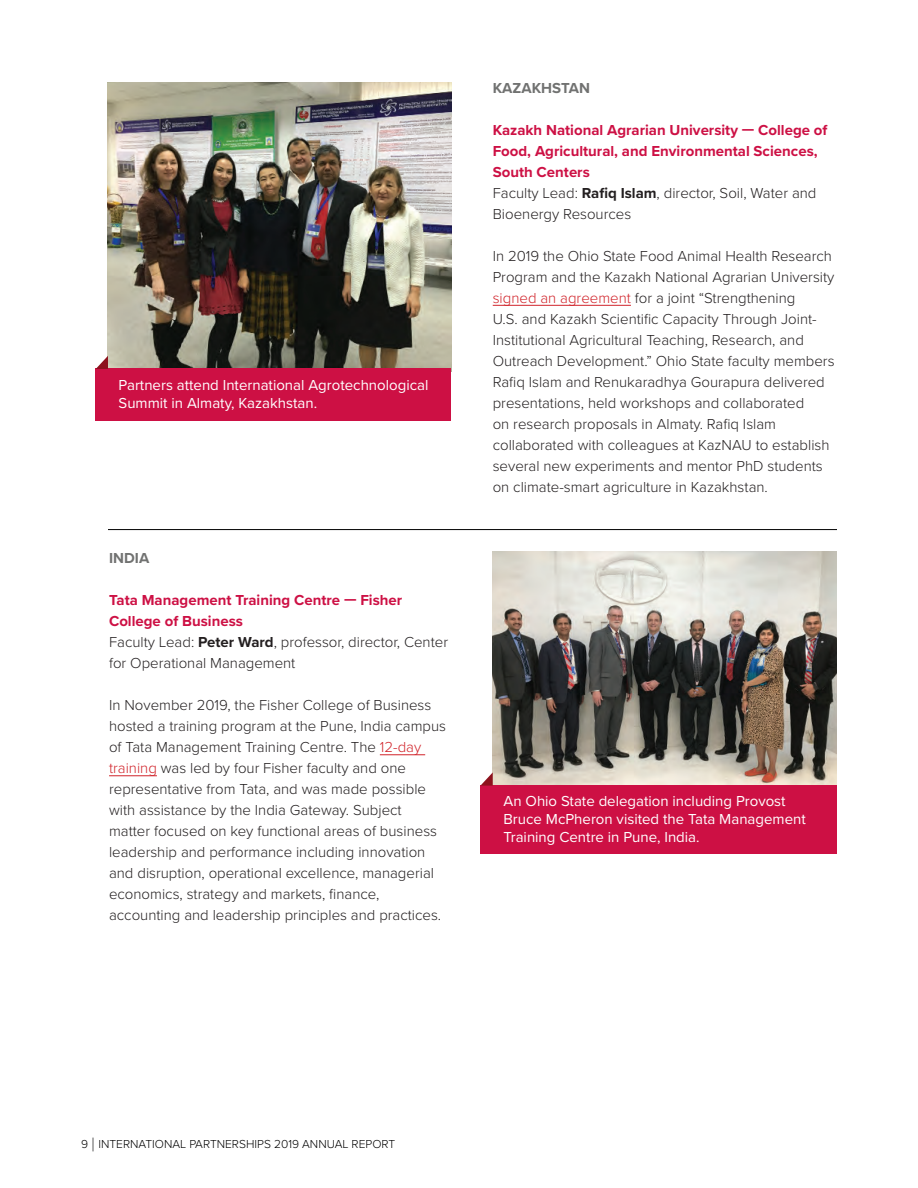
<style>
.page{position:relative;width:918px;height:1188px;background:#fff}
.page>*{position:absolute;margin:0;border:0;box-sizing:border-box;transform-origin:0 0}
.t1{font:300 15px/21px "Proxima Nova";color:#231f20}
.t2{font:15px/18px "Proxima Nova";color:#fff}
.t3{font:700 15px/21px "Proxima Nova";color:#cd1044}
.t4{font:700 15px "Proxima Nova";color:#717271}
.t5{font:300 12px "Proxima Nova";color:#000}
.s1{font-weight:700;color:#cd1044}
.s2{font-weight:700}
.s3{color:#d1232a}
.s4{font-weight:300;color:#231f20}
.s5{color:#231f20}
.s6{font-family:"Proxima Nova T";font-weight:100;font-size:19.5px}
</style>
<div class="page">
<hr style="left:493px;top:305px;width:138px;height:1px;background:#d1232a">
<img style="left:107px;top:82px;width:345px;height:289px">
<div style="left:96px;top:369px;width:355px;height:52px;background:#cd1044"></div>
<hr style="left:380px;top:754px;width:45px;height:1px;background:#d1232a">
<hr style="left:109px;top:775px;width:48px;height:1px;background:#d1232a">
<img style="left:493px;top:551px;width:344px;height:238px">
<div style="left:480px;top:785px;width:356px;height:69px;background:#cd1044"></div>
<hr style="left:108px;top:529px;width:729px;height:1px;background:#000">
<svg style="left:96px;top:356px;width:12px;height:13px"></svg>
<svg style="left:480px;top:772px;width:13px;height:14px"></svg>
<p class="t2" style="left:119px;top:375px;width:311px">Partners attend International Agrotechnological<br>Summit in Almaty, Kazakhstan.</p>
<p class="t4" style="left:109px;top:547px;width:42px">INDIA</p>
<p class="t1" style="left:109px;top:589px;width:341px"><span class="s1">Tata Management Training Centre — Fisher College of Business<br></span>Faculty Lead: <span class="s2">Peter Ward</span>, professor, director, Center for Operational Management</p>
<p class="t1" style="left:109px;top:694px;width:339px">In November 2019, the Fisher College of Business hosted a training program at the Pune, India campus of Tata Management Training Centre. The <span class="s3">12-day training</span> was led by four Fisher faculty and one representative from Tata, and was made possible with assistance by the India Gateway. Subject matter focused on key functional areas of business leadership and performance including innovation and disruption, operational excellence, managerial economics, strategy and markets, finance, accounting and leadership principles and practices.</p>
<p class="t4" style="left:493px;top:77px;width:99px">KAZAKHSTAN</p>
<p class="t3" style="left:493px;top:119px;width:336px">Kazakh National Agrarian University — College of Food, Agricultural, and Environmental Sciences, South Centers<br><span class="s4">Faculty Lead:</span> <span class="s5">Rafiq Islam</span><span class="s4">, director, Soil, Water and Bioenergy Resources</span></p>
<p class="t1" style="left:493px;top:245px;width:343px">In 2019 the Ohio State Food Animal Health Research Program and the Kazakh National Agrarian University <span class="s3">signed an agreement</span> for a joint “Strengthening<br>U.S. and Kazakh Scientific Capacity Through Joint-Institutional Agricultural Teaching, Research, and Outreach Development.” Ohio State faculty members Rafiq Islam and Renukaradhya Gourapura delivered presentations, held workshops and collaborated<br>on research proposals in Almaty. Rafiq Islam collaborated with colleagues at KazNAU to establish several new experiments and mentor PhD students on climate-smart agriculture in Kazakhstan.</p>
<p class="t2" style="left:504px;top:791px;width:304px">An Ohio State delegation including Provost<br>Bruce McPheron visited the Tata Management<br>Training Centre in Pune, India.</p>
<p class="t5" style="left:81px;top:1135px;width:316px">9 <span class="s6">|</span> INTERNATIONAL PARTNERSHIPS 2019 ANNUAL REPORT</p>
</div>
